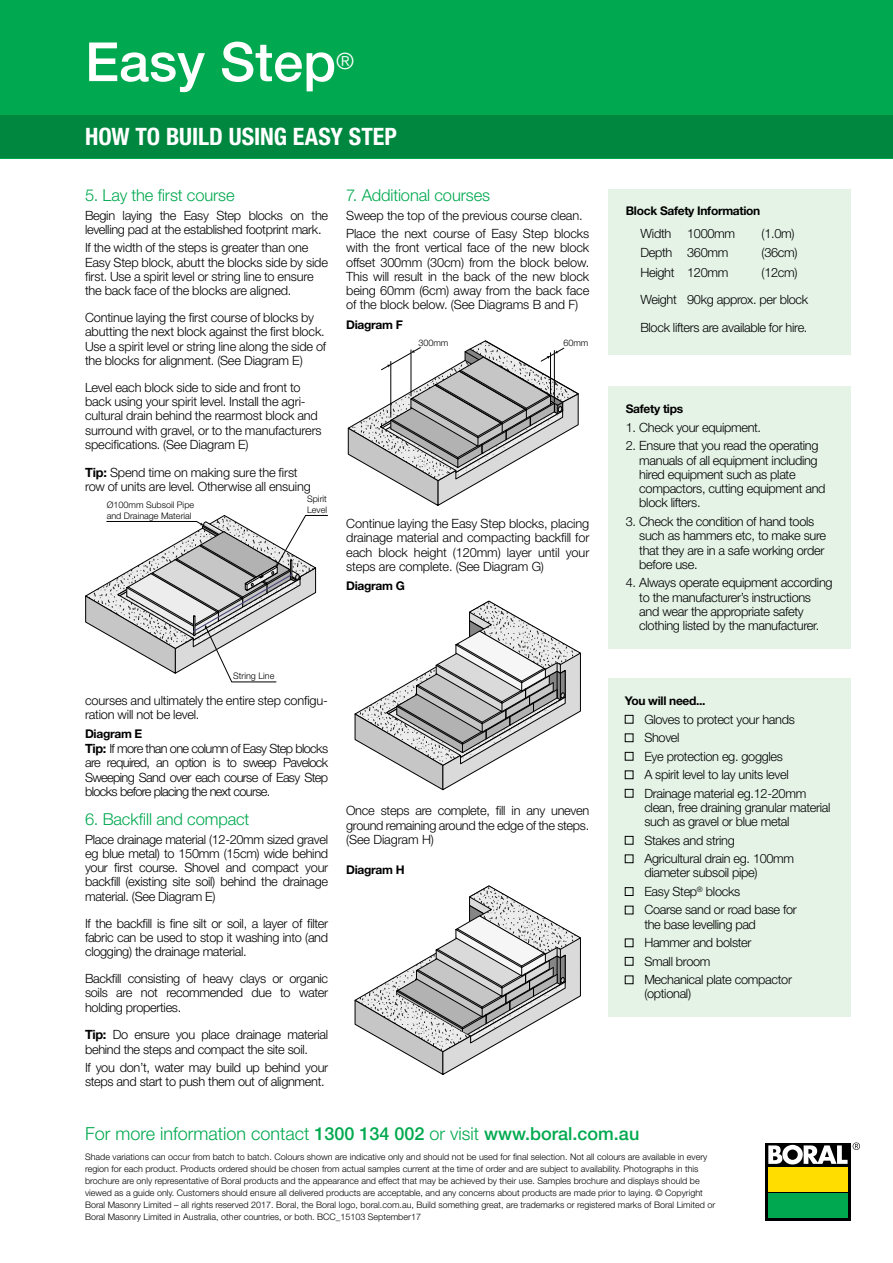
<style>
.page{position:relative;width:893px;height:1263px;background:#fff}
.page>*{position:absolute;margin:0;border:0;box-sizing:border-box;transform-origin:0 0}
.t1{font:500 54px "Helvetica Neue LT Std";color:#fff}
.t2{font:700 condensed 24px "Helvetica Neue LT Std";color:#fff}
.t3{font:300 22.5px "Helvetica Neue LT Std";color:#fff}
.t4{font:300 18px "Helvetica Neue LT Std";color:#00a94f}
.t5{font:300 16.5px "Helvetica Neue LT Std";letter-spacing:-.01em;color:#00a94f}
.t6{font:300 12.75px/14.2px "Helvetica Neue LT Std";letter-spacing:-.025em;color:#000}
.t7{font:700 12px "Helvetica Neue LT Std";letter-spacing:-.025em;color:#000}
.t8{font:300 9px/12px "Helvetica Neue LT Std";color:#000}
.s1{font-weight:700}
.s2{font-weight:500}
</style>
<div class="page">
<div style="left:0;top:0;width:893px;height:158px;background:#00a94f"></div>
<div style="left:0;top:116px;width:893px;height:42px;background:#00873f"></div>
<div style="left:608px;top:386px;width:242px;height:262px;background:#e5f3e7"></div>
<div style="left:608px;top:189px;width:242px;height:165px;background:#e5f3e7"></div>
<div style="left:608px;top:678px;width:242px;height:338px;background:#e5f3e7"></div>
<div style="left:765px;top:1142px;width:85px;height:78px;background:#000"></div>
<div style="left:768px;top:1167px;width:80px;height:24px;background:#fd0"></div>
<div style="left:768px;top:1193px;width:80px;height:25px;background:#00a94f"></div>
<svg style="left:768px;top:1142px;width:92px;height:22px"></svg>
<div style="left:625px;top:715px;width:8px;height:8px;border:1px solid #000"></div>
<div style="left:625px;top:733px;width:8px;height:9px;border:1px solid #000"></div>
<div style="left:625px;top:752px;width:8px;height:8px;border:1px solid #000"></div>
<div style="left:625px;top:770px;width:8px;height:9px;border:1px solid #000"></div>
<div style="left:625px;top:789px;width:8px;height:8px;border:1px solid #000"></div>
<div style="left:625px;top:836px;width:8px;height:8px;border:1px solid #000"></div>
<div style="left:625px;top:854px;width:8px;height:9px;border:1px solid #000"></div>
<div style="left:625px;top:887px;width:8px;height:9px;border:1px solid #000"></div>
<div style="left:625px;top:957px;width:8px;height:9px;border:1px solid #000"></div>
<svg style="left:85px;top:515px;width:243px;height:167px"></svg>
<svg style="left:347px;top:340px;width:232px;height:166px"></svg>
<hr style="left:411px;top:350px;width:1px;height:46px;background:#000">
<hr style="left:391px;top:361px;width:1px;height:56px;background:#000">
<svg style="left:354px;top:601px;width:227px;height:189px"></svg>
<hr style="left:560px;top:665px;width:1px;height:35px;background:#000">
<hr style="left:557px;top:663px;width:1px;height:35px;background:#000">
<svg style="left:354px;top:885px;width:227px;height:190px"></svg>
<h1 class="t1" style="left:85px;top:30px;width:253px">Easy Step</h1>
<h3 class="t3" style="left:336px;top:47px;width:19px">®</h3>
<h2 class="t2" style="left:85px;top:122px;width:313px">HOW TO BUILD USING EASY STEP</h2>
<p class="t5" style="left:85px;top:185px;width:151px">5. Lay the first course</p>
<p class="t6" style="left:85px;top:208px;width:245px">Begin laying the Easy Step blocks on the levelling pad at the established footprint mark.</p>
<p class="t6" style="left:85px;top:240px;width:244px">If the width of the steps is greater than one Easy Step block, abutt the blocks side by side first. Use a spirit level or string line to ensure the back face of the blocks are aligned.</p>
<p class="t6" style="left:85px;top:310px;width:243px">Continue laying the first course of blocks by abutting the next block against the first block.<br>Use a spirit level or string line along the side of the blocks for alignment. (See Diagram E)</p>
<p class="t6" style="left:85px;top:380px;width:238px">Level each block side to side and front to back using your spirit level. Install the agri&shy;cultural drain behind the rearmost block and surround with gravel, or to the manufacturers specifications. (See Diagram E)</p>
<p class="t6" style="left:85px;top:465px;width:227px"><span class="s1">Tip:</span> Spend time on making sure the first row of units are level. Otherwise all ensuing</p>
<p class="t8" style="left:307px;top:493px;width:22px;line-height:10.8px">Spirit<br>Level</p>
<p class="t8" style="left:107px;top:499px;width:89px;line-height:10.8px">Ø100mm Subsoil Pipe and Drainage Material</p>
<p class="t5" style="left:346px;top:185px;width:145px">7. Additional courses</p>
<p class="t6" style="left:346px;top:205px;width:245px;line-height:18.5px">Sweep the top of the previous course clean.<br>Place the next course of Easy Step blocks</p>
<p class="t6" style="left:346px;top:240px;width:245px;text-align:justify">with the front vertical face of the new block offset 300mm (30cm) from the block below.<br>This will result in the back of the new block being 60mm (6cm) away from the back face of the block below. (See Diagrams B and F)</p>
<p class="t7" style="left:346px;top:317px;width:58px">Diagram F</p>
<p class="t8" style="left:418px;top:336px;width:32px">300mm</p>
<p class="t8" style="left:563px;top:336px;width:27px">60mm</p>
<p class="t6" style="left:346px;top:516px;width:245px;text-align:justify">Continue laying the Easy Step blocks, placing drainage material and compacting backfill for each block height (120mm) layer until your steps are complete. (See Diagram G)</p>
<p class="t7" style="left:346px;top:578px;width:60px">Diagram G</p>
<p class="t8" style="left:233px;top:670px;width:43px">String Line</p>
<p class="t6" style="left:85px;top:693px;width:244px">courses and ultimately the entire step configu&shy;ration will not be level.</p>
<p class="t7" style="left:85px;top:726px;width:59px">Diagram E</p>
<p class="t6" style="left:85px;top:741px;width:245px;text-align:justify"><span class="s1">Tip:</span> If more than one column of Easy Step blocks are required, an option is to sweep Pavelock Sweeping Sand over each course of Easy Step blocks before placing the next course.</p>
<p class="t5" style="left:85px;top:809px;width:166px">6. Backfill and compact</p>
<p class="t6" style="left:85px;top:832px;width:245px;text-align:justify">Place drainage material (12-20mm sized gravel eg blue metal) to 150mm (15cm) wide behind your first course. Shovel and compact your backfill (existing site soil) behind the drainage material. (See Diagram E)</p>
<p class="t6" style="left:85px;top:916px;width:245px;text-align:justify">If the backfill is fine silt or soil, a layer of filter fabric can be used to stop it washing into (and clogging) the drainage material.</p>
<p class="t6" style="left:85px;top:971px;width:245px;text-align:justify">Backfill consisting of heavy clays or organic soils are not recommended due to water holding properties.</p>
<p class="t6" style="left:85px;top:1027px;width:245px"><span class="s1">Tip:</span> Do ensure you place drainage material behind the steps and compact the site soil.</p>
<p class="t6" style="left:85px;top:1060px;width:245px">If you don’t, water may build up behind your steps and start to push them out of alignment.</p>
<p class="t6" style="left:346px;top:803px;width:245px;text-align:justify">Once steps are complete, fill in any uneven ground remaining around the edge of the steps. (See Diagram H)</p>
<p class="t7" style="left:346px;top:862px;width:60px">Diagram H</p>
<p class="t7" style="left:626px;top:203px;width:136px">Block Safety Information</p>
<p class="t6" style="left:640px;top:226px;width:96px">Width 1000mm</p>
<p class="t6" style="left:762px;top:226px;width:34px">(1.0m)</p>
<p class="t6" style="left:640px;top:245px;width:90px">Depth 360mm</p>
<p class="t6" style="left:762px;top:245px;width:37px">(36cm)</p>
<p class="t6" style="left:640px;top:265px;width:90px">Height 120mm</p>
<p class="t6" style="left:640px;top:258px;width:169px;line-height:27.6px;text-indent:121px">(12cm)<br>Weight 90kg approx. per block<br>Block lifters are available for hire.</p>
<p class="t7" style="left:626px;top:402px;width:59px">Safety tips</p>
<p class="t6" style="left:626px;top:420px;width:137px">1. Check your equipment.</p>
<p class="t6" style="left:639px;top:438px;width:188px;text-indent:-14px">2. Ensure that you read the operating manuals of all equipment including hired equipment such as plate compactors, cutting equipment and block lifters.</p>
<p class="t6" style="left:639px;top:514px;width:188px;text-indent:-14px">3. Check the condition of hand tools such as hammers etc, to make sure that they are in a safe working order before use.</p>
<p class="t6" style="left:639px;top:575px;width:195px;text-indent:-14px">4. Always operate equipment according to the manufacturer’s instructions and wear the appropriate safety clothing listed by the manufacturer.</p>
<p class="t7" style="left:625px;top:693px;width:82px">You will need...</p>
<p class="t6" style="left:644px;top:709px;width:163px;line-height:18.5px">Gloves to protect your hands<br>Shovel<br>Eye protection eg. goggles<br>A spirit level to lay units level<br>Drainage material eg.12-20mm</p>
<p class="t6" style="left:644px;top:800px;width:188px">clean, free draining granular material such as gravel or blue metal</p>
<p class="t6" style="left:644px;top:830px;width:151px;line-height:18.5px">Stakes and string<br>Agricultural drain eg. 100mm</p>
<p class="t6" style="left:644px;top:863px;width:154px;line-height:18.5px">diameter subsoil pipe)<br>Easy Step<sup>®</sup> blocks<br>Coarse sand or road base for</p>
<p class="t6" style="left:644px;top:914px;width:149px;line-height:18.5px">the base levelling pad<br>Hammer and bolster<br>Small broom<br>Mechanical plate compactor</p>
<p class="t6" style="left:644px;top:986px;width:48px">(optional)</p>
<h3 class="t4" style="left:85px;top:1122px;width:556px">For more information contact <span class="s2">1300 134 002</span> or visit <span class="s2">www.boral.com.au</span></h3>
<p class="t8" style="left:85px;top:1151px;width:632px">Shade variations can occur from batch to batch. Colours shown are indicative only and should not be used for final selection. Not all colours are available in every region for each product. Products ordered should be chosen from actual samples current at the time of order and are subject to availability. Photographs in this brochure are only representative of Boral products and the appearance and effect that may be achieved by their use. Samples brochure and displays should be viewed as a guide only. Customers should ensure all delivered products are acceptable, and any concerns about products are made prior to laying. © Copyright Boral Masonry Limited – all rights reserved 2017. Boral, the Boral logo, boral.com.au, Build something great, are trademarks or registered marks of Boral Limited or Boral Masonry Limited in Australia, other countries, or both. BCC_15103 September17</p>
</div>
